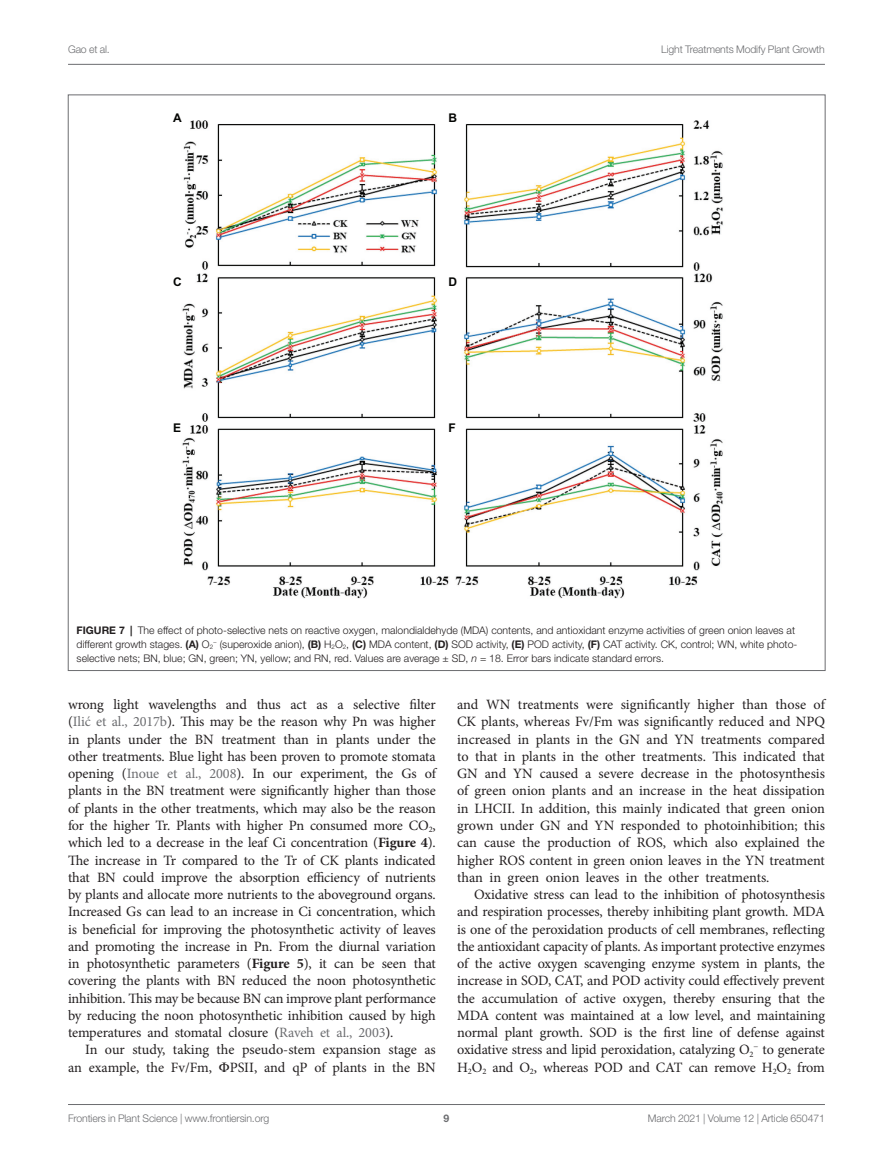
<style>
.page{position:relative;width:893px;height:1170px;background:#fff}
.page>*{position:absolute;margin:0;border:0;box-sizing:border-box;transform-origin:0 0}
.TEXT{font:14.25px/17.2px "Minion Pro";letter-spacing:-.01em;color:#231f20;text-align:justify}
.t1{font:700 12px "Arial";color:#040503}
.FIG_LEG{font:300 10.5px/14.2px "Helvetica Neue LT Std";color:#231f20}
.t2{font:300 10.5px "Helvetica Neue LT Std";letter-spacing:-.015em;color:#6c6d70}
.t3{font:700 10.5px "Helvetica Neue LT Std";color:#6c6d70}
.s1{font-weight:700}
.s2{font-style:italic}
.s3{color:#6c6d70}
.s4{font-family:"STIX General"}
</style>
<div class="page">
<hr style="left:68px;top:64px;width:757px;height:1px;background:#6c6d70">
<hr style="left:68px;top:1104px;width:757px;height:1px;background:#6c6d70">
<img style="left:182px;top:120px;width:541px;height:479px">
<p class="t2" style="left:68px;top:42px;width:43px">Gao et al.</p>
<p class="t2" style="left:661px;top:42px;width:165px">Light Treatments Modify Plant Growth</p>
<p class="t1" style="left:173px;top:110px;width:10px">A</p>
<p class="t1" style="left:448px;top:110px;width:10px">B</p>
<p class="t1" style="left:173px;top:273px;width:10px">C</p>
<p class="t1" style="left:448px;top:273px;width:10px">D</p>
<p class="t1" style="left:173px;top:419px;width:10px">E</p>
<p class="t1" style="left:448px;top:419px;width:9px">F</p>
<p class="FIG_LEG" style="left:77px;top:622px;width:722px"><span class="s1">FIGURE 7 |</span> The effect of photo-selective nets on reactive oxygen, malondialdehyde (MDA) contents, and antioxidant enzyme activities of green onion leaves at different growth stages. <span class="s1">(A)</span> O<sub>2</sub><sup>−</sup> (superoxide anion), <span class="s1">(B)</span> H<sub>2</sub>O<sub>2</sub>, <span class="s1">(C)</span> MDA content, <span class="s1">(D)</span> SOD activity, <span class="s1">(E)</span> POD activity, <span class="s1">(F)</span> CAT activity. CK, control; WN, white photo&shy;selective nets; BN, blue; GN, green; YN, yellow; and RN, red. Values are average ± SD, <span class="s2">n</span> = 18. Error bars indicate standard errors.</p>
<p class="TEXT" style="left:68px;top:696px;width:369px">wrong light wavelengths and thus act as a selective filter (<span class="s3">Ilić et al., 2017b</span>). This may be the reason why Pn was higher in plants under the BN treatment than in plants under the other treatments. Blue light has been proven to promote stomata opening (<span class="s3">Inoue et al., 2008</span>). In our experiment, the Gs of plants in the BN treatment were significantly higher than those of plants in the other treatments, which may also be the reason for the higher Tr. Plants with higher Pn consumed more CO<sub>2</sub>, which led to a decrease in the leaf Ci concentration (<span class="s1">Figure 4</span>).<br>The increase in Tr compared to the Tr of CK plants indicated that BN could improve the absorption efficiency of nutrients by plants and allocate more nutrients to the aboveground organs.<br>Increased Gs can lead to an increase in Ci concentration, which is beneficial for improving the photosynthetic activity of leaves and promoting the increase in Pn. From the diurnal variation in photosynthetic parameters (<span class="s1">Figure 5</span>), it can be seen that covering the plants with BN reduced the noon photosynthetic inhibition. This may be because BN can improve plant performance by reducing the noon photosynthetic inhibition caused by high temperatures and stomatal closure (<span class="s3">Raveh et al., 2003</span>).</p>
<p class="TEXT" style="left:68px;top:1041px;width:369px;text-align:right">In our study, taking the pseudo-stem expansion stage as an example, the Fv/Fm, <span class="s4">Φ</span>PSII, and qP of plants in the BN</p>
<p class="TEXT" style="left:457px;top:696px;width:369px">and WN treatments were significantly higher than those of CK plants, whereas Fv/Fm was significantly reduced and NPQ increased in plants in the GN and YN treatments compared to that in plants in the other treatments. This indicated that GN and YN caused a severe decrease in the photosynthesis of green onion plants and an increase in the heat dissipation in LHCII. In addition, this mainly indicated that green onion grown under GN and YN responded to photoinhibition; this can cause the production of ROS, which also explained the higher ROS content in green onion leaves in the YN treatment than in green onion leaves in the other treatments.</p>
<p class="TEXT" style="left:457px;top:885px;width:369px;text-indent:17px">Oxidative stress can lead to the inhibition of photosynthesis and respiration processes, thereby inhibiting plant growth. MDA is one of the peroxidation products of cell membranes, reflecting the antioxidant capacity of plants. As important protective enzymes of the active oxygen scavenging enzyme system in plants, the increase in SOD, CAT, and POD activity could effectively prevent the accumulation of active oxygen, thereby ensuring that the MDA content was maintained at a low level, and maintaining normal plant growth. SOD is the first line of defense against oxidative stress and lipid peroxidation, catalyzing O<sub>2</sub><sup>−</sup> to generate H<sub>2</sub>O<sub>2</sub> and O<sub>2</sub>, whereas POD and CAT can remove H<sub>2</sub>O<sub>2</sub> from</p>
<p class="t2" style="left:68px;top:1111px;width:203px">Frontiers in Plant Science | www.frontiersin.org</p>
<p class="t3" style="left:444px;top:1111px;width:7px">9</p>
<p class="t2" style="left:648px;top:1111px;width:178px">March 2021 | Volume 12 | Article 650471</p>
</div>
